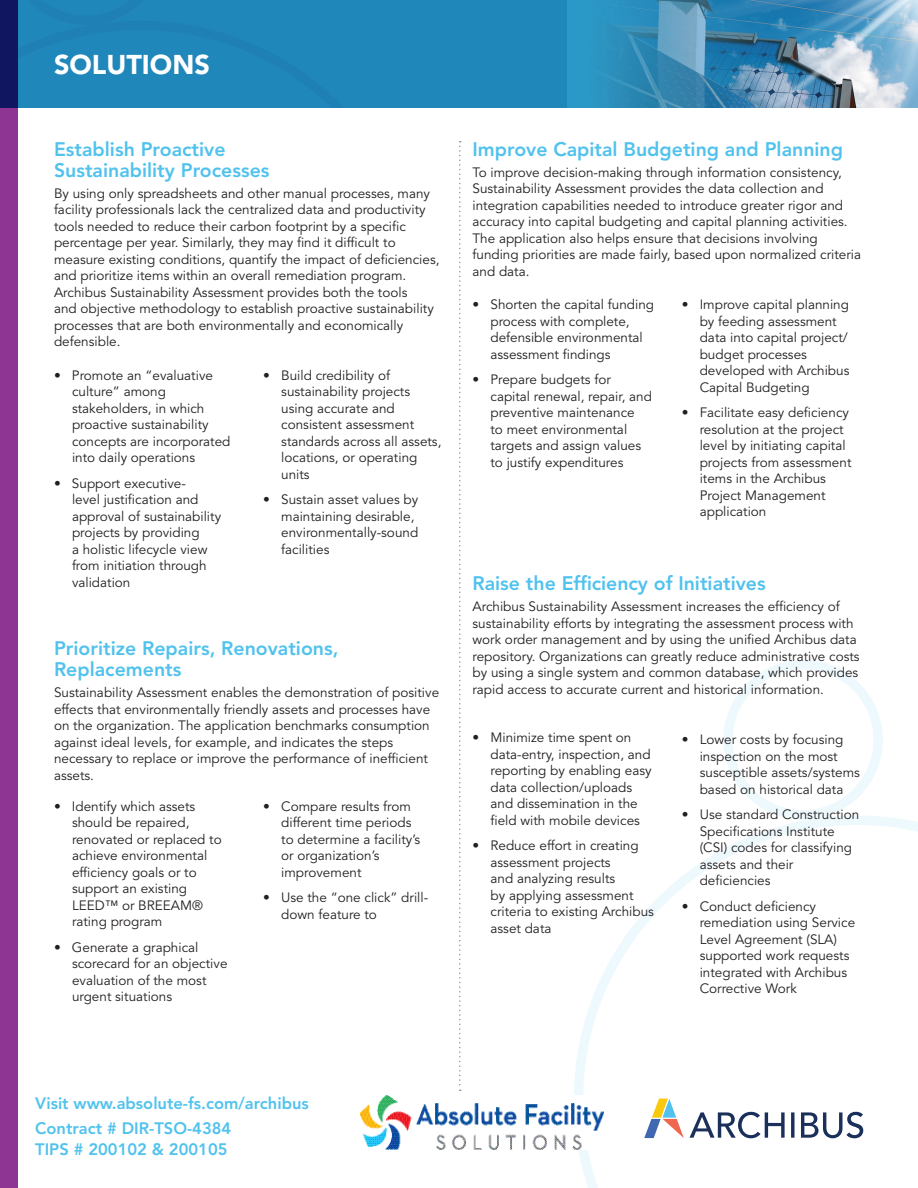
<style>
.page{position:relative;width:918px;height:1188px;background:#fff}
.page>*{position:absolute;margin:0;border:0;box-sizing:border-box;transform-origin:0 0}
.Page2__Head1{font:900 27px "Avenir LT Std";color:#fff}
.Page2__Head2{font:800 19.5px/21px "Avenir LT Std";color:#51c2ed}
.Page2__Head2-2{font:800 16.5px/21px "Avenir LT Std";color:#51c2ed}
.bulleted_text_9_11{font:13.5px/16.5px "Avenir LT Std";color:#231f20}
.body_copy_9_11{font:13.5px/16.5px "Avenir LT Std";color:#231f20}
</style>
<div class="page">
<div style="left:723px;top:660px;width:160px;height:160px;border:9px solid #51c2ed;border-radius:50%"></div>
<svg style="left:574px;top:816px;width:344px;height:372px"></svg>
<svg style="left:644px;top:1099px;width:40px;height:39px"></svg>
<svg style="left:690px;top:1112px;width:173px;height:26px"></svg>
<div style="left:0;top:0;width:18px;height:1188px;background:#8e3594"></div>
<img style="left:424px;top:0;width:494px;height:108px">
<div style="left:0;top:0;width:424px;height:108px;background:#2087ba"></div>
<svg style="left:459px;top:141px;width:2px;height:950px"></svg>
<img style="left:360px;top:1095px;width:243px;height:54px">
<p class="Page2__Head1" style="left:54px;top:49px;width:157px">SOLUTIONS</p>
<p class="Page2__Head2" style="left:54px;top:139px;width:217px">Establish Proactive<br>Sustainability Processes</p>
<p class="body_copy_9_11" style="left:54px;top:185px;width:387px">By using only spreadsheets and other manual processes, many facility professionals lack the centralized data and productivity tools needed to reduce their carbon footprint by a specific percentage per year. Similarly, they may find it difficult to measure existing conditions, quantify the impact of deficiencies, and prioritize items within an overall remediation program.<br>Archibus Sustainability Assessment provides both the tools<br>and objective methodology to establish proactive sustainability processes that are both environmentally and economically defensible.</p>
<p class="bulleted_text_9_11" style="left:72px;top:367px;width:160px;text-indent:-18px">• Promote an “evaluative culture” among stakeholders, in which proactive sustainability concepts are incorporated into daily operations</p>
<p class="bulleted_text_9_11" style="left:72px;top:475px;width:151px;text-indent:-18px">• Support executive-<br>level justification and approval of sustainability projects by providing<br>a holistic lifecycle view from initiation through validation</p>
<p class="bulleted_text_9_11" style="left:281px;top:367px;width:162px;text-indent:-18px">• Build credibility of sustainability projects using accurate and consistent assessment standards across all assets, locations, or operating units</p>
<p class="bulleted_text_9_11" style="left:281px;top:492px;width:139px;text-indent:-18px">• Sustain asset values by maintaining desirable, environmentally-sound facilities</p>
<p class="Page2__Head2" style="left:54px;top:638px;width:286px">Prioritize Repairs, Renovations,<br>Replacements</p>
<p class="body_copy_9_11" style="left:54px;top:685px;width:387px">Sustainability Assessment enables the demonstration of positive effects that environmentally friendly assets and processes have on the organization. The application benchmarks consumption against ideal levels, for example, and indicates the steps necessary to replace or improve the performance of inefficient assets.</p>
<p class="bulleted_text_9_11" style="left:72px;top:798px;width:151px;text-indent:-18px">• Identify which assets should be repaired, renovated or replaced to achieve environmental efficiency goals or to support an existing<br>LEED™ or BREEAM® rating program</p>
<p class="bulleted_text_9_11" style="left:72px;top:939px;width:157px;text-indent:-18px">• Generate a graphical scorecard for an objective evaluation of the most urgent situations</p>
<p class="bulleted_text_9_11" style="left:281px;top:798px;width:140px;text-indent:-18px">• Compare results from different time periods to determine a facility’s or organization’s improvement</p>
<p class="bulleted_text_9_11" style="left:281px;top:890px;width:148px;text-indent:-18px">• Use the “one click” drill&shy;down feature to</p>
<p class="Page2__Head2" style="left:472px;top:139px;width:372px">Improve Capital Budgeting and Planning</p>
<p class="body_copy_9_11" style="left:472px;top:164px;width:390px">To improve decision-making through information consistency, Sustainability Assessment provides the data collection and integration capabilities needed to introduce greater rigor and accuracy into capital budgeting and capital planning activities.<br>The application also helps ensure that decisions involving funding priorities are made fairly, based upon normalized criteria and data.</p>
<p class="bulleted_text_9_11" style="left:490px;top:296px;width:165px;text-indent:-18px">• Shorten the capital funding process with complete, defensible environmental assessment findings</p>
<p class="bulleted_text_9_11" style="left:490px;top:371px;width:163px;text-indent:-18px">• Prepare budgets for capital renewal, repair, and preventive maintenance<br>to meet environmental targets and assign values to justify expenditures</p>
<p class="bulleted_text_9_11" style="left:700px;top:296px;width:151px;text-indent:-18px">• Improve capital planning by feeding assessment data into capital project/ budget processes developed with Archibus<br>Capital Budgeting</p>
<p class="bulleted_text_9_11" style="left:700px;top:404px;width:153px;text-indent:-18px">• Facilitate easy deficiency resolution at the project level by initiating capital projects from assessment items in the Archibus<br>Project Management application</p>
<p class="Page2__Head2" style="left:472px;top:573px;width:295px">Raise the Efficiency of Initiatives</p>
<p class="body_copy_9_11" style="left:472px;top:599px;width:389px">Archibus Sustainability Assessment increases the efficiency of sustainability efforts by integrating the assessment process with work order management and by using the unified Archibus data repository. Organizations can greatly reduce administrative costs by using a single system and common database, which provides rapid access to accurate current and historical information.</p>
<p class="bulleted_text_9_11" style="left:490px;top:730px;width:163px;text-indent:-18px">• Minimize time spent on data-entry, inspection, and reporting by enabling easy data collection/uploads and dissemination in the field with mobile devices</p>
<p class="bulleted_text_9_11" style="left:490px;top:838px;width:165px;text-indent:-18px">• Reduce effort in creating assessment projects<br>and analyzing results<br>by applying assessment criteria to existing Archibus asset data</p>
<p class="bulleted_text_9_11" style="left:700px;top:732px;width:162px;text-indent:-18px">• Lower costs by focusing inspection on the most susceptible assets/systems based on historical data</p>
<p class="bulleted_text_9_11" style="left:700px;top:807px;width:161px;text-indent:-18px">• Use standard Construction<br>Specifications Institute (CSI) codes for classifying assets and their deficiencies</p>
<p class="bulleted_text_9_11" style="left:700px;top:898px;width:157px;text-indent:-18px">• Conduct deficiency remediation using Service<br>Level Agreement (SLA) supported work requests integrated with Archibus<br>Corrective Work</p>
<p class="Page2__Head2-2" style="left:35px;top:1093px;width:275px">Visit www.absolute-fs.com/archibus</p>
<p class="Page2__Head2-2" style="left:35px;top:1118px;width:198px">Contract # DIR-TSO-4384<br>TIPS # 200102 &amp; 200105</p>
</div>
